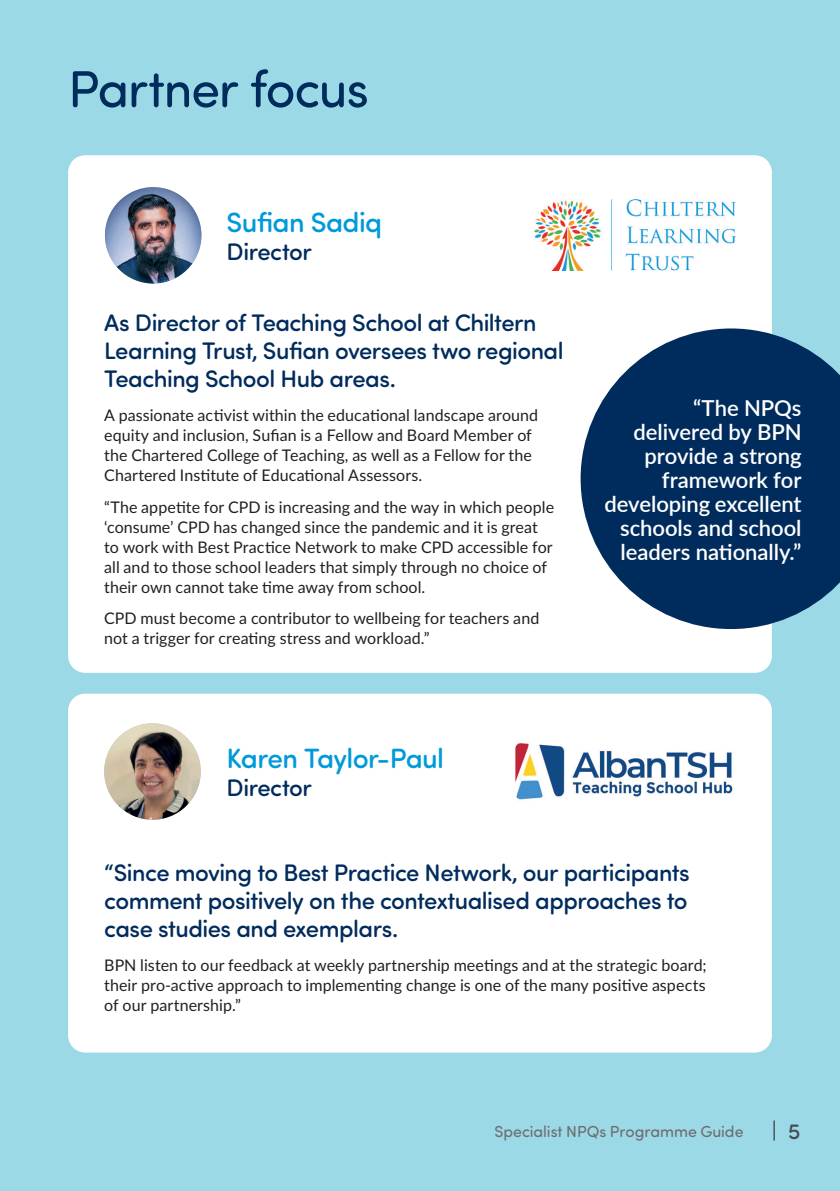
<style>
.page{position:relative;width:840px;height:1191px;background:#fff}
.page>*{position:absolute;margin:0;border:0;box-sizing:border-box;transform-origin:0 0}
.t1{font:52px "Sofia Pro Soft";letter-spacing:-.025em;color:#002c5d}
.t2{font:500 28px "Sofia Pro Soft";letter-spacing:-.02em;color:#009ada}
.t3{font:500 24px/28px "Sofia Pro Soft";letter-spacing:-.02em;color:#002c5d}
.t4{font:600 22px/24px "Lato";color:#fff;text-align:right}
.t5{font:500 22px "Sofia Pro Soft";color:#464b54}
.t6{font:16px/20px "Lato";letter-spacing:.005em;color:#231f20}
.t7{font:16px "Sofia Pro Soft";letter-spacing:-.005em;color:#6d6e71}
</style>
<div class="page">
<div style="left:0;top:0;width:839px;height:1191px;background:#9cd9e6"></div>
<div style="left:68px;top:155px;width:703px;height:518px;background:#fff;border-radius:17px"></div>
<div style="left:68px;top:693px;width:703px;height:359px;background:#fff;border-radius:17px"></div>
<img style="left:534px;top:200px;width:201px;height:71px">
<img style="left:515px;top:743px;width:218px;height:57px">
<img style="left:105px;top:187px;width:96px;height:96px;border-radius:48px">
<img style="left:104px;top:723px;width:97px;height:96px;border-radius:48px">
<svg style="left:580px;top:328px;width:259px;height:301px;fill:#002c5d"></svg>
<h1 class="t1" style="left:68px;top:69px;width:302px">Partner focus</h1>
<h2 class="t2" style="left:226px;top:209px;width:157px">Sufian Sadiq</h2>
<h3 class="t3" style="left:226px;top:239px;width:87px">Director</h3>
<h3 class="t3" style="left:104px;top:310px;width:460px">As Director of Teaching School at Chiltern<br>Learning Trust, Sufian oversees two regional<br>Teaching School Hub areas.</h3>
<p class="t6" style="left:104px;top:405px;width:435px">A passionate ac琀椀vist within the educa琀椀onal landscape around equity and inclusion, Su昀椀an is a Fellow and Board Member of the Chartered College of Teaching, as well as a Fellow for the Chartered Ins琀椀tute of Educa琀椀onal Assessors.</p>
<p class="t6" style="left:104px;top:496px;width:451px">“The appe琀椀te for CPD is increasing and the way in which people ‘consume’ CPD has changed since the pandemic and it is great to work with Best Prac琀椀ce Network to make CPD accessible for all and to those school leaders that simply through no choice of their own cannot take 琀椀me away from school.</p>
<p class="t6" style="left:104px;top:609px;width:436px">CPD must become a contributor to wellbeing for teachers and not a trigger for crea琀椀ng stress and workload.”</p>
<h2 class="t2" style="left:226px;top:745px;width:219px">Karen Taylor-Paul</h2>
<h3 class="t3" style="left:226px;top:775px;width:87px">Director</h3>
<h3 class="t4" style="left:604px;top:397px;width:198px">“The NPQs delivered by BPN provide a strong framework for developing excellent schools and school leaders na琀椀onally.”</h3>
<h3 class="t3" style="left:104px;top:860px;width:586px;text-align:justify">“Since moving to Best Practice Network, our participants comment positively on the contextualised approaches to case studies and exemplars.</h3>
<p class="t6" style="left:104px;top:954px;width:603px;text-align:justify">BPN listen to our feedback at weekly partnership mee琀椀ngs and at the strategic board; their pro-ac琀椀ve approach to implemen琀椀ng change is one of the many posi琀椀ve aspects of our partnership.”</p>
<p class="t7" style="left:494px;top:1125px;width:250px">Specialist NPQs Programme Guide</p>
<h3 class="t5" style="left:771px;top:1121px;width:30px">| 5</h3>
</div>
